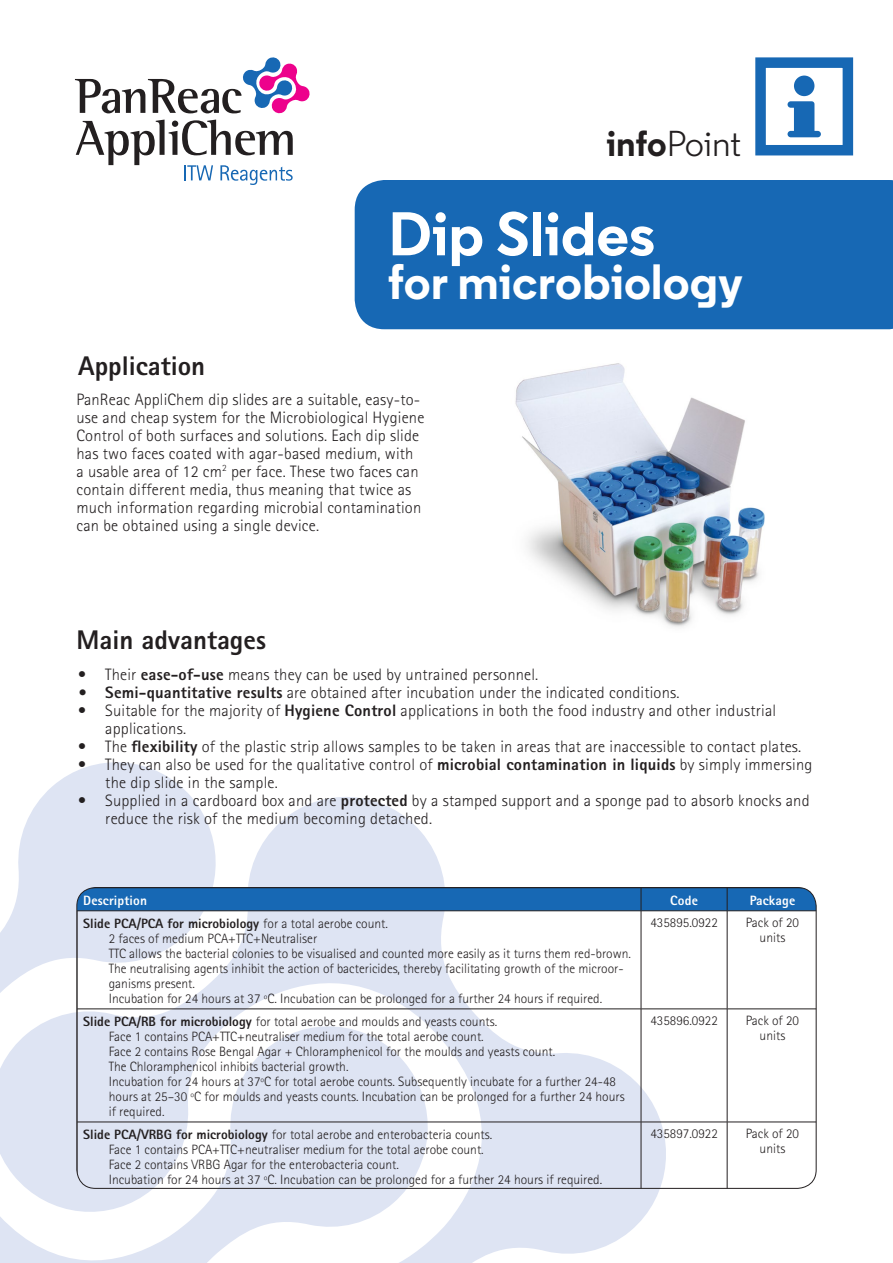
<style>
.page{position:relative;width:893px;height:1263px;background:#fff}
.page>*{position:absolute;margin:0;border:0;box-sizing:border-box;transform-origin:0 0}
.t1{font:700 61.5px "Regular";color:#fff}
.t2{font:700 49.5px "Regular";color:#fff}
.t3{font:36px "Regular";color:#231f20}
.t4{font:800 27px "Agfa Rotis Sans Serif";color:#231f20}
.t5{font:300 16.5px/18px "Agfa Rotis Sans Serif";letter-spacing:.01em;color:#231f20}
.t6{font:300 13.5px/15px "Agfa Rotis Sans Serif";color:#231f20}
.t7{font:800 13.5px "Agfa Rotis Sans Serif";letter-spacing:.01em;color:#fff}
.s1{font-weight:700}
.s2{font-weight:800}
</style>
<div class="page">
<svg style="left:53px;top:762px;width:127px;height:24px;fill:#dee4f3"></svg>
<svg style="left:0;top:786px;width:678px;height:477px;fill:#dee4f3"></svg>
<svg style="left:787px;top:76px;width:34px;height:61px"></svg>
<div style="left:755px;top:57px;width:98px;height:98px;border:10px solid #1768b4"></div>
<svg style="left:75px;top:57px;width:235px;height:57px"></svg>
<svg style="left:76px;top:120px;width:217px;height:65px"></svg>
<div style="left:355px;top:180px;width:538px;height:149px;background:#1768b4"></div>
<img style="left:515px;top:363px;width:250px;height:264px">
<div style="left:77px;top:888px;width:739px;height:22px;background:#1768b4"></div>
<hr style="left:641px;top:911px;width:1px;height:98px;background:#231f20">
<hr style="left:727px;top:911px;width:1px;height:98px;background:#231f20">
<hr style="left:641px;top:1009px;width:1px;height:113px;background:#231f20">
<hr style="left:727px;top:1009px;width:1px;height:113px;background:#231f20">
<hr style="left:641px;top:1122px;width:1px;height:66px;background:#231f20">
<hr style="left:727px;top:1122px;width:1px;height:66px;background:#231f20">
<hr style="left:77px;top:887px;width:564px;height:1px;background:#231f20">
<hr style="left:77px;top:910px;width:564px;height:1px;background:#231f20">
<hr style="left:727px;top:887px;width:89px;height:1px;background:#231f20">
<hr style="left:641px;top:910px;width:86px;height:1px;background:#231f20">
<hr style="left:727px;top:910px;width:89px;height:1px;background:#231f20">
<hr style="left:77px;top:1008px;width:564px;height:1px;background:#231f20">
<hr style="left:641px;top:1008px;width:86px;height:1px;background:#231f20">
<hr style="left:727px;top:1008px;width:89px;height:1px;background:#231f20">
<hr style="left:77px;top:1122px;width:564px;height:1px;background:#231f20">
<hr style="left:77px;top:1122px;width:1px;height:66px;background:#231f20">
<hr style="left:641px;top:1122px;width:86px;height:1px;background:#231f20">
<hr style="left:727px;top:1122px;width:89px;height:1px;background:#231f20">
<h3 class="t3" style="left:606px;top:121px;width:136px"><span class="s1">info</span>Point</h3>
<h3 class="t4" style="left:78px;top:349px;width:128px">Application</h3>
<h1 class="t1" style="left:388px;top:194px;width:269px">Dip Slides</h1>
<h2 class="t2" style="left:388px;top:249px;width:356px">for microbiology</h2>
<p class="t5" style="left:77px;top:390px;width:349px">PanReac AppliChem dip slides are a suitable, easy-to&shy;use and cheap system for the Microbiological Hygiene Control of both surfaces and solutions. Each dip slide has two faces coated with agar-based medium, with a usable area of 12 cm<sup>2</sup> per face. These two faces can contain different media, thus meaning that twice as much information regarding microbial contamination can be obtained using a single device.</p>
<h3 class="t4" style="left:77px;top:622px;width:191px">Main advantages</h3>
<p class="t5" style="left:78px;top:665px;width:461px">• Their <span class="s2">ease-of-use</span> means they can be used by untrained personnel.</p>
<p class="t5" style="left:78px;top:683px;width:603px"><span class="s2">• Semi-quantitative results</span> are obtained after incubation under the indicated conditions.</p>
<p class="t5" style="left:105px;top:701px;width:672px;text-indent:-27px">• Suitable for the majority of <span class="s2">Hygiene Control</span> applications in both the food industry and other industrial applications.</p>
<p class="t5" style="left:78px;top:737px;width:724px">• The <span class="s2">flexibility</span> of the plastic strip allows samples to be taken in areas that are inaccessible to contact plates.</p>
<p class="t5" style="left:105px;top:755px;width:708px;text-indent:-27px">• They can also be used for the qualitative control of <span class="s2">microbial contamination in liquids</span> by simply immersing the dip slide in the sample.</p>
<p class="t5" style="left:105px;top:791px;width:706px;text-indent:-27px">• Supplied in a cardboard box and are <span class="s2">protected</span> by a stamped support and a sponge pad to absorb knocks and reduce the risk of the medium becoming detached.</p>
<p class="t7" style="left:83px;top:891px;width:65px">Description</p>
<p class="t7" style="left:670px;top:891px;width:29px">Code</p>
<p class="t7" style="left:750px;top:891px;width:47px">Package</p>
<p class="t6" style="left:109px;top:915px;width:524px;text-indent:-26px"><span class="s2">Slide PCA/PCA for microbiology</span> for a total aerobe count.<br>2 faces of medium PCA+TTC+Neutraliser<br>TTC allows the bacterial colonies to be visualised and counted more easily as it turns them red-brown.<br>The neutralising agents inhibit the action of bactericides, thereby facilitating growth of the microor&shy;ganisms present.<br>Incubation for 24 hours at 37 ºC. Incubation can be prolonged for a further 24 hours if required.</p>
<p class="t6" style="left:650px;top:915px;width:69px">435895.0922</p>
<p class="t6" style="left:746px;top:915px;width:55px;text-align:center">Pack of 20 units</p>
<p class="t6" style="left:109px;top:1014px;width:517px;text-indent:-26px"><span class="s2">Slide PCA/RB for microbiology</span> for total aerobe and moulds and yeasts counts.<br>Face 1 contains PCA+TTC+neutraliser medium for the total aerobe count.<br>Face 2 contains Rose Bengal Agar + Chloramphenicol for the moulds and yeasts count.<br>The Chloramphenicol inhibits bacterial growth.<br>Incubation for 24 hours at 37ºC for total aerobe counts. Subsequently incubate for a further 24-48 hours at 25–30 ºC for moulds and yeasts counts. Incubation can be prolonged for a further 24 hours if required.</p>
<p class="t6" style="left:650px;top:1013px;width:69px">435896.0922</p>
<p class="t6" style="left:746px;top:1013px;width:55px;text-align:center">Pack of 20 units</p>
<p class="t6" style="left:109px;top:1127px;width:495px;text-indent:-26px"><span class="s2">Slide PCA/VRBG for microbiology</span> for total aerobe and enterobacteria counts.<br>Face 1 contains PCA+TTC+neutraliser medium for the total aerobe count.<br>Face 2 contains VRBG Agar for the enterobacteria count.<br>Incubation for 24 hours at 37 ºC. Incubation can be prolonged for a further 24 hours if required.</p>
<p class="t6" style="left:650px;top:1126px;width:69px">435897.0922</p>
<p class="t6" style="left:746px;top:1126px;width:55px;text-align:center">Pack of 20 units</p>
</div>
